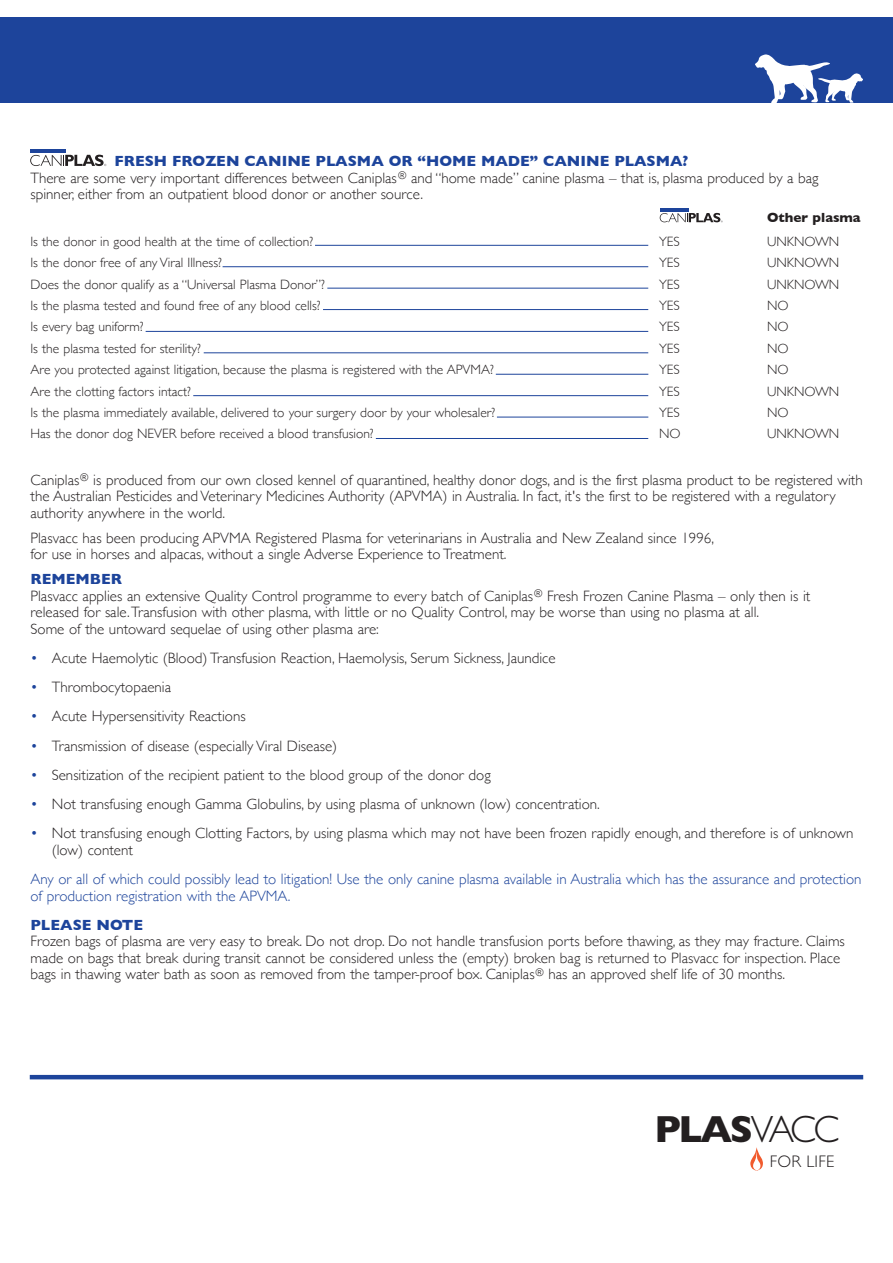
<style>
.page{position:relative;width:893px;height:1263px;background:#fff}
.page>*{position:absolute;margin:0;border:0;box-sizing:border-box;transform-origin:0 0}
.t1{font:700 38.1px "Gill Sans";color:#231f20}
.t2{font:300 16.8px "Gill Sans";letter-spacing:.02em;color:#231f20}
.t3{font:300 15px/16.5px "Gill Sans";color:#231f20}
.t4{font:300 15px/16.5px "Gill Sans";color:#1d449b}
.t5{font:700 15px "Gill Sans";color:#1d449b}
.t6{font:300 13.5px "Gill Sans";color:#231f20}
.t7{font:700 13.5px "Gill Sans";color:#231f20}
.s1{font-weight:700;color:#1d449b}
.s2{color:#1d449b}
.s3{font-weight:300}
</style>
<div class="page">
<hr style="left:30px;top:1075px;width:833px;height:4px;background:#1d449b">
<hr style="left:315px;top:245px;width:333px;height:1px;background:#1d449b">
<hr style="left:223px;top:266px;width:425px;height:1px;background:#1d449b">
<hr style="left:327px;top:288px;width:321px;height:1px;background:#1d449b">
<hr style="left:323px;top:309px;width:325px;height:1px;background:#1d449b">
<hr style="left:146px;top:331px;width:502px;height:1px;background:#1d449b">
<hr style="left:204px;top:352px;width:444px;height:1px;background:#1d449b">
<hr style="left:496px;top:374px;width:152px;height:1px;background:#1d449b">
<hr style="left:193px;top:395px;width:455px;height:1px;background:#1d449b">
<hr style="left:497px;top:417px;width:151px;height:1px;background:#1d449b">
<hr style="left:376px;top:438px;width:272px;height:1px;background:#1d449b">
<hr style="left:30px;top:149px;width:35px;height:4px;background:#1d449b">
<svg style="left:30px;top:155px;width:76px;height:11px"></svg>
<hr style="left:660px;top:208px;width:29px;height:3px;background:#1d449b">
<svg style="left:660px;top:213px;width:63px;height:9px"></svg>
<svg style="left:750px;top:1147px;width:13px;height:24px"></svg>
<div style="left:0;top:17px;width:893px;height:85px;background:#1d449b"></div>
<svg style="left:755px;top:55px;width:108px;height:48px"></svg>
<p class="t3" style="left:31px;top:152px;width:790px;text-indent:84px"><span class="s1">FRESH FROZEN CANINE PLASMA OR “HOME MADE” CANINE PLASMA?<br></span>There are some very important differences between Caniplas<sup>®</sup> and “home made” canine plasma – that is, plasma produced by a bag spinner, either from an outpatient blood donor or another source.</p>
<p class="t7" style="left:767px;top:207px;width:95px">Other plasma</p>
<p class="t6" style="left:31px;top:231px;width:284px">Is the donor in good health at the time of collection?</p>
<p class="t6" style="left:659px;top:231px;width:22px">YES</p>
<p class="t6" style="left:767px;top:231px;width:74px">UNKNOWN</p>
<p class="t6" style="left:31px;top:252px;width:193px">Is the donor free of any Viral Illness?</p>
<p class="t6" style="left:659px;top:252px;width:22px">YES</p>
<p class="t6" style="left:767px;top:252px;width:74px">UNKNOWN</p>
<p class="t6" style="left:31px;top:274px;width:296px">Does the donor qualify as a “Universal Plasma Donor”?</p>
<p class="t6" style="left:659px;top:274px;width:22px">YES</p>
<p class="t6" style="left:767px;top:274px;width:74px">UNKNOWN</p>
<p class="t6" style="left:31px;top:295px;width:292px">Is the plasma tested and found free of any blood cells?</p>
<p class="t6" style="left:659px;top:295px;width:22px">YES</p>
<p class="t6" style="left:767px;top:295px;width:23px">NO</p>
<p class="t6" style="left:31px;top:316px;width:115px">Is every bag uniform?</p>
<p class="t6" style="left:659px;top:316px;width:22px">YES</p>
<p class="t6" style="left:767px;top:316px;width:23px">NO</p>
<p class="t6" style="left:31px;top:338px;width:172px">Is the plasma tested for sterility?</p>
<p class="t6" style="left:659px;top:338px;width:22px">YES</p>
<p class="t6" style="left:767px;top:338px;width:23px">NO</p>
<p class="t6" style="left:31px;top:359px;width:465px">Are you protected against litigation, because the plasma is registered with the APVMA?</p>
<p class="t6" style="left:659px;top:359px;width:22px">YES</p>
<p class="t6" style="left:767px;top:359px;width:23px">NO</p>
<p class="t6" style="left:31px;top:380px;width:162px">Are the clotting factors intact?</p>
<p class="t6" style="left:659px;top:380px;width:22px">YES</p>
<p class="t6" style="left:767px;top:380px;width:74px">UNKNOWN</p>
<p class="t6" style="left:31px;top:402px;width:466px">Is the plasma immediately available, delivered to your surgery door by your wholesaler?</p>
<p class="t6" style="left:659px;top:402px;width:22px">YES</p>
<p class="t6" style="left:767px;top:402px;width:23px">NO</p>
<p class="t6" style="left:31px;top:423px;width:345px">Has the donor dog NEVER before received a blood transfusion?</p>
<p class="t6" style="left:659px;top:423px;width:23px">NO</p>
<p class="t6" style="left:767px;top:423px;width:74px">UNKNOWN</p>
<p class="t3" style="left:31px;top:471px;width:834px">Caniplas<sup>®</sup> is produced from our own closed kennel of quarantined, healthy donor dogs, and is the first plasma product to be registered with the Australian Pesticides and Veterinary Medicines Authority (APVMA) in Australia. In fact, it's the first to be registered with a regulatory authority anywhere in the world.</p>
<p class="t3" style="left:31px;top:529px;width:685px">Plasvacc has been producing APVMA Registered Plasma for veterinarians in Australia and New Zealand since 1996, for use in horses and alpacas, without a single Adverse Experience to Treatment.</p>
<p class="t3" style="left:31px;top:570px;width:781px"><span class="s1">REMEMBER<br></span>Plasvacc applies an extensive Quality Control programme to every batch of Caniplas<sup>®</sup> Fresh Frozen Canine Plasma – only then is it released for sale. Transfusion with other plasma, with little or no Quality Control, may be worse than using no plasma at all.<br>Some of the untoward sequelae of using other plasma are:</p>
<p class="t3" style="left:31px;top:649px;width:527px"><span class="s2">•</span> Acute Haemolytic (Blood) Transfusion Reaction, Haemolysis, Serum Sickness, Jaundice</p>
<p class="t3" style="left:31px;top:678px;width:142px"><span class="s2">•</span> Thrombocytopaenia</p>
<p class="t3" style="left:31px;top:707px;width:217px"><span class="s2">•</span> Acute Hypersensitivity Reactions</p>
<p class="t3" style="left:31px;top:737px;width:308px"><span class="s2">•</span> Transmission of disease (especially Viral Disease)</p>
<p class="t3" style="left:31px;top:766px;width:462px"><span class="s2">•</span> Sensitization of the recipient patient to the blood group of the donor dog</p>
<p class="t3" style="left:31px;top:795px;width:571px"><span class="s2">•</span> Not transfusing enough Gamma Globulins, by using plasma of unknown (low) concentration.</p>
<p class="t3" style="left:52px;top:824px;width:803px;text-indent:-21px"><span class="s2">•</span> Not transfusing enough Clotting Factors, by using plasma which may not have been frozen rapidly enough, and therefore is of unknown (low) content</p>
<p class="t4" style="left:31px;top:870px;width:832px">Any or all of which could possibly lead to litigation! Use the only canine plasma available in Australia which has the assurance and protection of production registration with the APVMA.</p>
<p class="t5" style="left:31px;top:913px;width:114px">PLEASE NOTE</p>
<p class="t3" style="left:31px;top:932px;width:816px">Frozen bags of plasma are very easy to break. Do not drop. Do not handle transfusion ports before thawing, as they may fracture. Claims made on bags that break during transit cannot be considered unless the (empty) broken bag is returned to Plasvacc for inspection. Place bags in thawing water bath as soon as removed from the tamper-proof box. Caniplas<sup>®</sup> has an approved shelf life of 30 months.</p>
<h1 class="t1" style="left:654px;top:1099px;width:186px">PLAS<span class="s3">VACC</span></h1>
<p class="t2" style="left:770px;top:1148px;width:66px">FOR LIFE</p>
</div>
